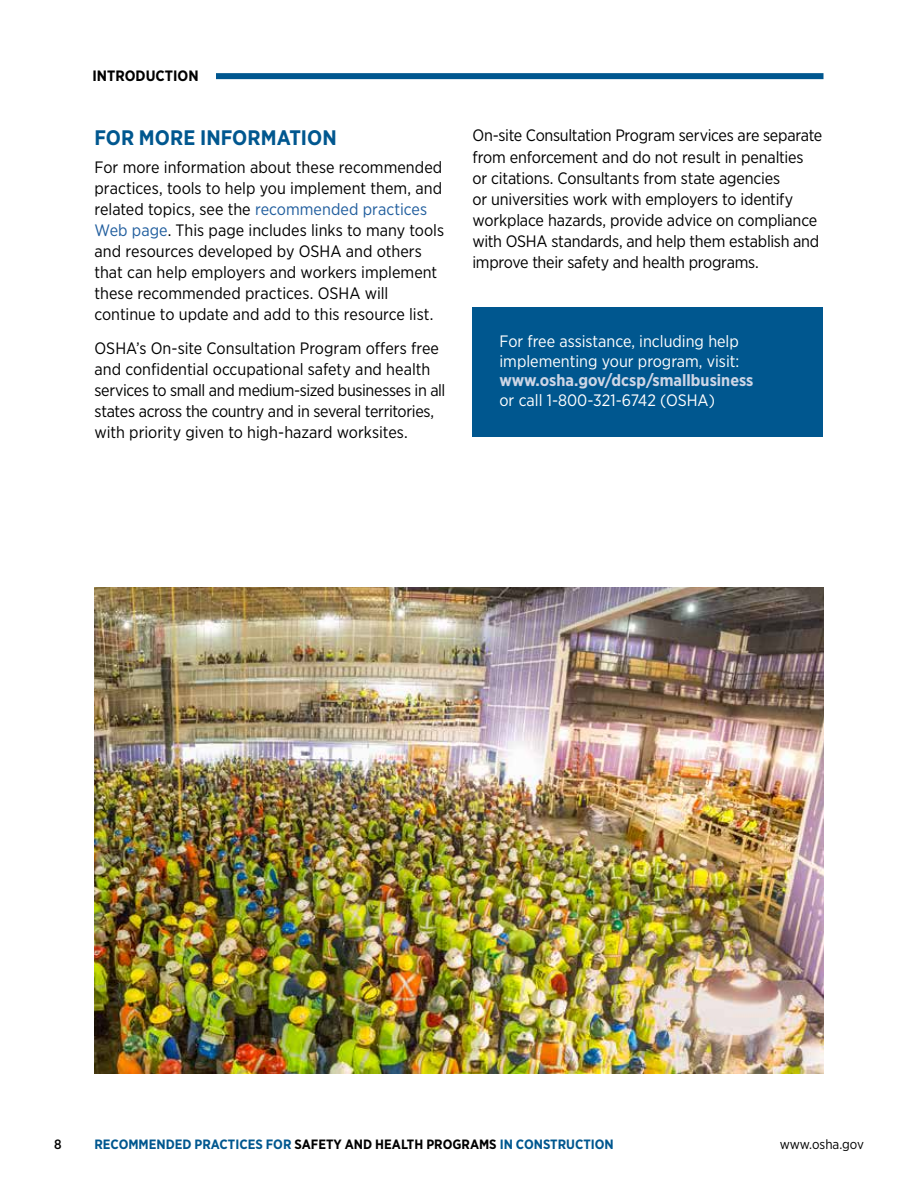
<style>
.page{position:relative;width:918px;height:1188px;background:#fff}
.page>*{position:absolute;margin:0;border:0;box-sizing:border-box;transform-origin:0 0}
.Blue_ALL_CAPS_subhea{font:700 21px "Gotham Narrow";letter-spacing:.005em;color:#00578f}
.BLACK_BODY_TEXT{font:16.5px/21px "Gotham Narrow";letter-spacing:-.01em;color:#000}
.t1{font:16.5px/19.5px "Gotham Narrow";color:#fff}
.t2{font:700 15px "Gotham Narrow";color:#000}
.t3{font:700 13.5px "Gotham Narrow";color:#00578f}
.t4{font:13.5px "Gotham Narrow";color:#000}
.t5{font:500 13.5px "Gotham Narrow";color:#000}
.s1{color:#215e9e}
.s2{font-weight:700;color:#cdd5e5}
.s3{color:#000}
</style>
<div class="page">
<img style="left:94px;top:587px;width:730px;height:486px">
<div style="left:216px;top:73px;width:608px;height:6px;background:#00578f"></div>
<div style="left:472px;top:307px;width:352px;height:130px;background:#00578f"></div>
<p class="t2" style="left:92px;top:66px;width:108px">INTRODUCTION</p>
<p class="Blue_ALL_CAPS_subhea" style="left:94px;top:124px;width:244px">FOR MORE INFORMATION</p>
<p class="BLACK_BODY_TEXT" style="left:94px;top:156px;width:351px">For more information about these recommended practices, tools to help you implement them, and related topics, see the <span class="s1">recommended practices Web page</span>. This page includes links to many tools and resources developed by OSHA and others that can help employers and workers implement these recommended practices. OSHA will continue to update and add to this resource list.</p>
<p class="BLACK_BODY_TEXT" style="left:94px;top:338px;width:352px">OSHA’s On-site Consultation Program offers free and confidential occupational safety and health services to small and medium-sized businesses in all states across the country and in several territories, with priority given to high-hazard worksites.</p>
<p class="BLACK_BODY_TEXT" style="left:472px;top:125px;width:351px">On-site Consultation Program services are separate from enforcement and do not result in penalties or citations. Consultants from state agencies<br>or universities work with employers to identify workplace hazards, provide advice on compliance with OSHA standards, and help them establish and improve their safety and health programs.</p>
<p class="t1" style="left:500px;top:331px;width:255px">For free assistance, including help implementing your program, visit: <span class="s2">www.osha.gov/dcsp/smallbusiness </span>or call 1-800-321-6742 (OSHA)</p>
<p class="t5" style="left:54px;top:1136px;width:9px">8</p>
<p class="t3" style="left:94px;top:1136px;width:521px">RECOMMENDED PRACTICES FOR <span class="s3">SAFETY AND HEALTH PROGRAMS</span> IN CONSTRUCTION</p>
<p class="t4" style="left:780px;top:1136px;width:86px">www.osha.gov</p>
</div>
